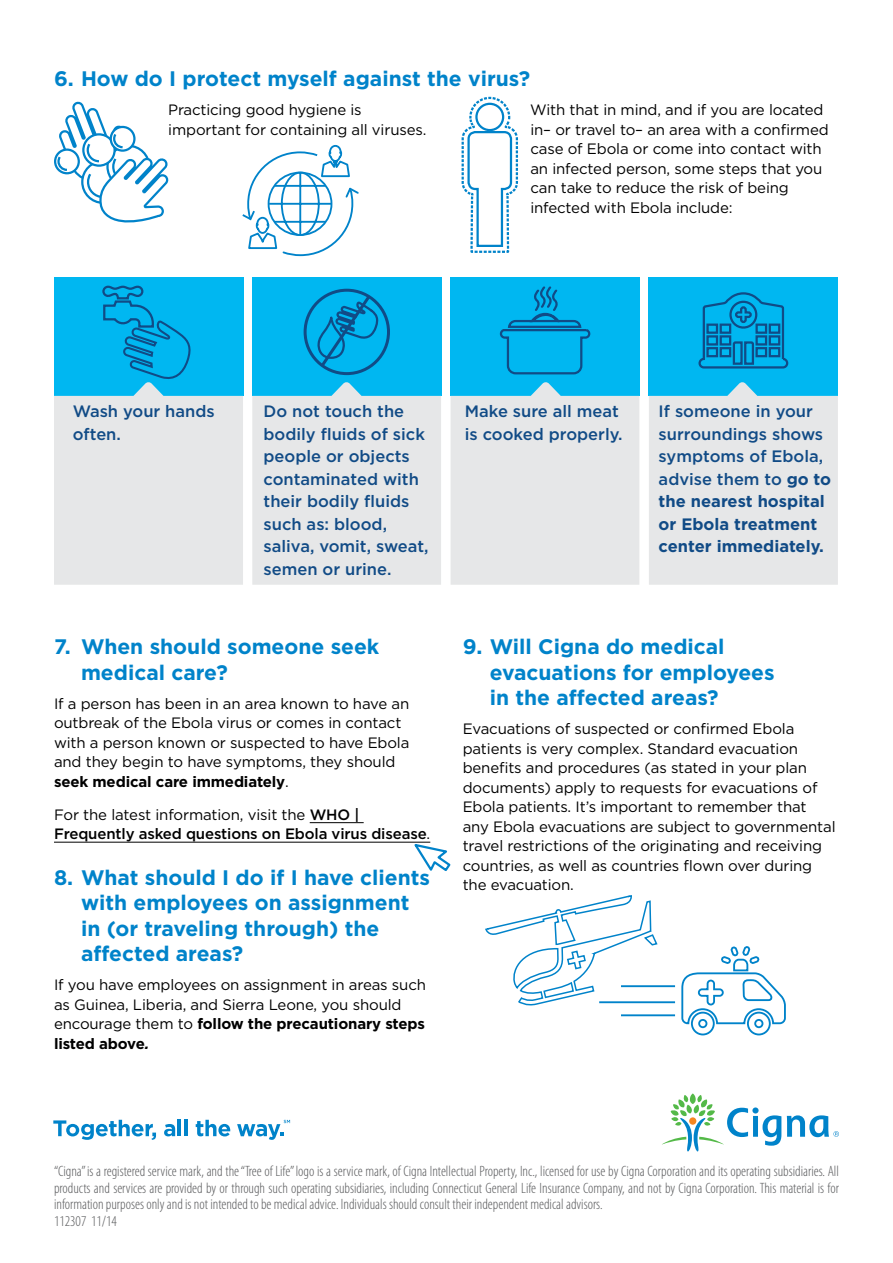
<style>
.page{position:relative;width:893px;height:1263px;background:#fff}
.page>*{position:absolute;margin:0;border:0;box-sizing:border-box;transform-origin:0 0}
.t1{font:700 21px/25.5px "Gotham";color:#0083ca}
.Callout{font:500 16.5px/22.5px "Gotham";color:#114b86}
.BodyTXT2{font:15px/19.5px "Gotham";letter-spacing:-.01em;color:#000}
.t2{font:300 condensed 15px/16.5px "Myriad Pro";color:#58595b;text-align:justify}
.BodyTXT2-2{font:500 15px/19.5px "Gotham";letter-spacing:-.01em;color:#000}
.s1{font-weight:700}
.s2{font-weight:400}
.s3{font-weight:700;font-style:italic}
</style>
<div class="page">
<div style="left:54px;top:277px;width:189px;height:119px;background:#00b7f1"></div>
<svg style="left:54px;top:285px;width:189px;height:300px"></svg>
<div style="left:252px;top:277px;width:189px;height:119px;background:#00b7f1"></div>
<div style="left:304px;top:289px;width:86px;height:86px;border:3px solid #114b86;border-radius:50%"></div>
<svg style="left:316px;top:292px;width:65px;height:78px"></svg>
<div style="left:252px;top:382px;width:189px;height:203px;background:#e6e7e8"></div>
<div style="left:451px;top:277px;width:189px;height:119px;background:#00b7f1"></div>
<svg style="left:499px;top:286px;width:92px;height:89px"></svg>
<div style="left:451px;top:382px;width:188px;height:203px;background:#e6e7e8"></div>
<div style="left:649px;top:277px;width:189px;height:119px;background:#00b7f1"></div>
<svg style="left:698px;top:292px;width:91px;height:77px"></svg>
<div style="left:649px;top:382px;width:189px;height:203px;background:#e6e7e8"></div>
<div style="left:54px;top:148px;width:26px;height:26px;border:2px solid #0083ca;border-radius:50%"></div>
<svg style="left:56px;top:101px;width:113px;height:122px"></svg>
<svg style="left:461px;top:96px;width:57px;height:157px"></svg>
<hr style="left:310px;top:822px;width:54px;height:1px;background:#000">
<hr style="left:54px;top:842px;width:376px;height:1px;background:#000">
<svg style="left:662px;top:1093px;width:177px;height:58px"></svg>
<svg style="left:412px;top:842px;width:39px;height:29px"></svg>
<svg style="left:53px;top:1120px;width:103px;height:20px"></svg>
<svg style="left:164px;top:1124px;width:11px;height:12px"></svg>
<hr style="left:178px;top:1120px;width:3px;height:16px;background:#0083ca">
<hr style="left:184px;top:1120px;width:3px;height:16px;background:#0083ca">
<svg style="left:196px;top:1120px;width:34px;height:16px"></svg>
<svg style="left:237px;top:1120px;width:53px;height:20px"></svg>
<svg style="left:485px;top:895px;width:173px;height:111px"></svg>
<svg style="left:681px;top:946px;width:105px;height:90px"></svg>
<hr style="left:621px;top:985px;width:54px;height:2px;background:#0083ca">
<hr style="left:621px;top:1014px;width:54px;height:2px;background:#0083ca">
<hr style="left:599px;top:1001px;width:76px;height:2px;background:#0083ca">
<svg style="left:242px;top:144px;width:117px;height:113px"></svg>
<p class="t1" style="left:54px;top:66px;width:478px">6. How do I protect myself against the virus?</p>
<p class="BodyTXT2" style="left:168px;top:100px;width:260px">Practicing good hygiene is important for containing all viruses.</p>
<p class="BodyTXT2" style="left:530px;top:100px;width:300px">With that in mind, and if you are located in– or travel to– an area with a confirmed case of Ebola or come into contact with an infected person, some steps that you can take to reduce the risk of being infected with Ebola include:</p>
<p class="Callout" style="left:73px;top:400px;width:144px">Wash your hands often.</p>
<p class="Callout" style="left:264px;top:400px;width:167px">Do not touch the bodily fluids of sick people or objects contaminated with their bodily fluids such as: blood, saliva, vomit, sweat, semen or urine.</p>
<p class="Callout" style="left:465px;top:400px;width:159px">Make sure all meat is cooked properly.</p>
<p class="Callout" style="left:659px;top:400px;width:174px">If someone in your surroundings shows symptoms of Ebola, advise them to <span class="s1">go to the nearest hospital or Ebola treatment center immediately.</span></p>
<p class="t1" style="left:81px;top:634px;width:300px;text-indent:-27px">7. When should someone seek medical care?</p>
<p class="BodyTXT2" style="left:54px;top:693px;width:357px">If a person has been in an area known to have an outbreak of the Ebola virus or comes in contact with a person known or suspected to have Ebola and they begin to have symptoms, they should <span class="s1">seek medical care immediately</span>.</p>
<p class="BodyTXT2-2" style="left:54px;top:804px;width:378px"><span class="s2">For the latest information, visit the</span> WHO |<br>Frequently asked questions on Ebola virus disease<span class="s2">.</span></p>
<p class="t1" style="left:81px;top:865px;width:351px;text-indent:-27px">8. What should I do if I have clients with employees on assignment in (or traveling through) the affected areas?</p>
<p class="BodyTXT2" style="left:54px;top:975px;width:373px">If you have employees on assignment in areas such as Guinea, Liberia, and Sierra Leone, you should encourage them to <span class="s1">follow the precautionary steps listed above</span><span class="s3">.</span></p>
<p class="t1" style="left:490px;top:634px;width:286px;text-indent:-27px">9. Will Cigna do medical evacuations for employees in the affected areas?</p>
<p class="BodyTXT2" style="left:463px;top:719px;width:374px">Evacuations of suspected or confi rmed Ebola patients is very complex. Standard evacuation benefits and procedures (as stated in your plan documents) apply to requests for evacuations of Ebola patients. It’s important to remember that any Ebola evacuations are subject to governmental travel restrictions of the originating and receiving countries, as well as countries flown over during the evacuation.</p>
<p class="t2" style="left:54px;top:1163px;width:787px">“Cigna” is a registered service mark, and the “Tree of Life” logo is a service mark, of Cigna Intellectual Property, Inc., licensed for use by Cigna Corporation and its operating subsidiaries. All products and services are provided by or through such operating subsidiaries, including Connecticut General Life Insurance Company, and not by Cigna Corporation. This material is for information purposes only and is not intended to be medical advice. Individuals should consult their independent medical advisors.</p>
<p class="t2" style="left:54px;top:1213px;width:64px">112307 11/14</p>
</div>
